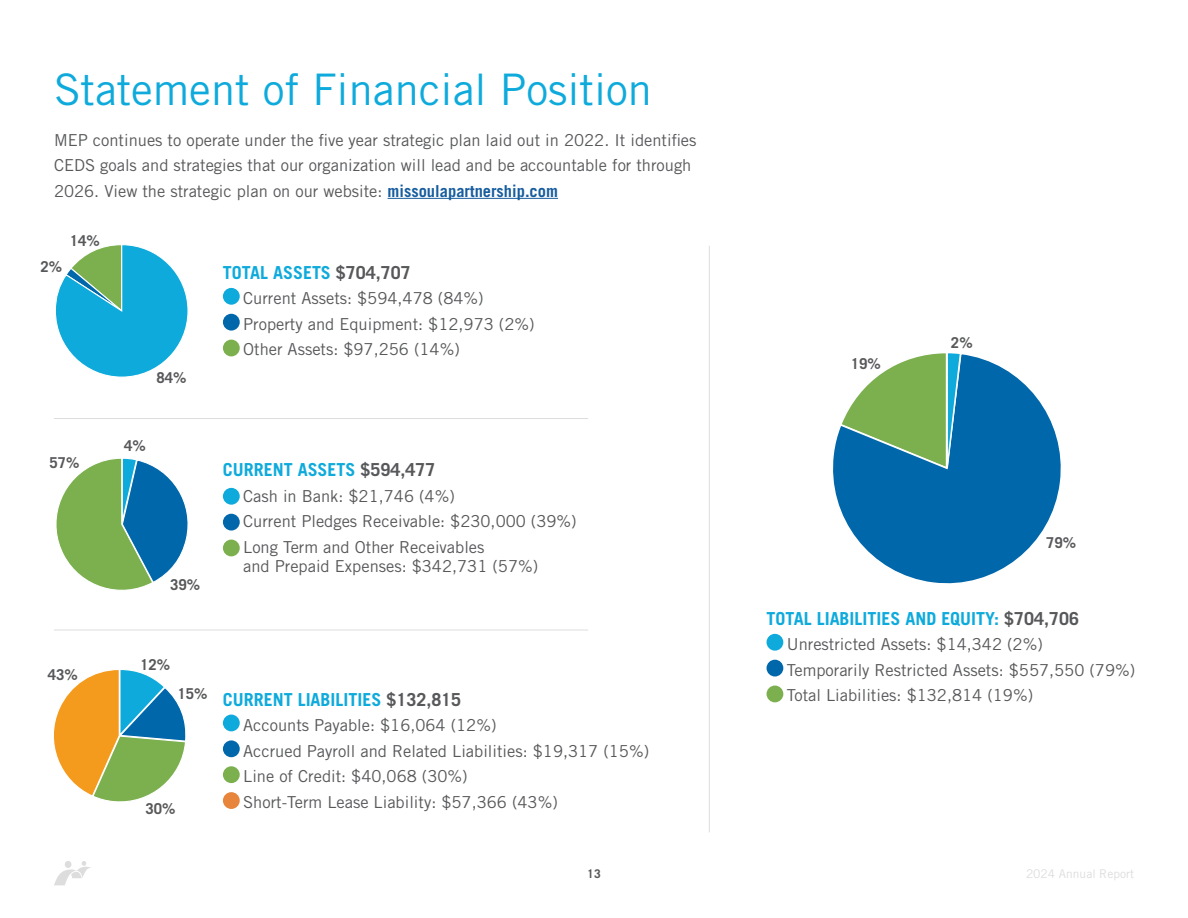
<style>
.page{position:relative;width:1188px;height:918px;background:#fff}
.page>*{position:absolute;margin:0;border:0;box-sizing:border-box;transform-origin:0 0}
.t1{font:43.5px "Trade Gothic LT Std";color:#0faadc}
.t2{font:700 18px "Trade Gothic";color:#0faadc}
.t3{font:16.5px/25.5px "Trade Gothic LT Std";color:#57585a}
.t4{font:700 15px "Trade Gothic LT Std";color:#57585a}
.t5{font:12px "Trade Gothic LT Std";color:#ddddde}
.t6{font:700 12px "Trade Gothic";color:#57585a}
.s1{font-weight:700;color:#175d9e}
.s2{color:#57585a}
</style>
<div class="page">
<svg style="left:54px;top:861px;width:37px;height:24px"></svg>
<svg style="left:55px;top:244px;width:133px;height:133px"></svg>
<svg style="left:53px;top:669px;width:133px;height:133px"></svg>
<svg style="left:56px;top:458px;width:132px;height:132px"></svg>
<svg style="left:833px;top:354px;width:228px;height:230px"></svg>
<svg style="left:839px;top:353px;width:123px;height:117px"></svg>
<hr style="left:388px;top:198px;width:170px;height:1px;background:#175d9e">
<hr style="left:709px;top:246px;width:1px;height:586px;background:#ddddde">
<hr style="left:54px;top:630px;width:534px;height:1px;background:#ddddde">
<hr style="left:54px;top:418px;width:534px;height:1px;background:#ddddde">
<div style="left:223px;top:715px;width:17px;height:16px;background:#0faadc;border-radius:50%"></div>
<div style="left:223px;top:766px;width:17px;height:17px;background:#7cb04f;border-radius:50%"></div>
<div style="left:223px;top:792px;width:17px;height:17px;background:#e6853b;border-radius:50%"></div>
<div style="left:223px;top:740px;width:17px;height:17px;background:#0067aa;border-radius:50%"></div>
<div style="left:223px;top:488px;width:17px;height:17px;background:#0faadc;border-radius:50%"></div>
<div style="left:223px;top:540px;width:17px;height:16px;background:#7cb04f;border-radius:50%"></div>
<div style="left:223px;top:514px;width:17px;height:17px;background:#0067aa;border-radius:50%"></div>
<div style="left:223px;top:288px;width:17px;height:17px;background:#0faadc;border-radius:50%"></div>
<div style="left:223px;top:340px;width:17px;height:16px;background:#7cb04f;border-radius:50%"></div>
<div style="left:223px;top:314px;width:17px;height:17px;background:#0067aa;border-radius:50%"></div>
<div style="left:767px;top:634px;width:16px;height:17px;background:#0faadc;border-radius:50%"></div>
<div style="left:767px;top:686px;width:16px;height:16px;background:#7cb04f;border-radius:50%"></div>
<div style="left:767px;top:660px;width:16px;height:17px;background:#0067aa;border-radius:50%"></div>
<h1 class="t1" style="left:54px;top:63px;width:600px">Statement of Financial Position</h1>
<p class="t3" style="left:54px;top:127px;width:644px">MEP continues to operate under the five year strategic plan laid out in 2022. It identifies<br>CEDS goals and strategies that our organization will lead and be accountable for through<br>2026. View the strategic plan on our website: <span class="s1">missoulapartnership.com</span></p>
<p class="t4" style="left:41px;top:257px;width:23px">2%</p>
<p class="t4" style="left:70px;top:231px;width:32px">14%</p>
<p class="t4" style="left:49px;top:453px;width:32px">57%</p>
<p class="t4" style="left:48px;top:665px;width:32px">43%</p>
<p class="t4" style="left:156px;top:369px;width:32px">84%</p>
<p class="t2" style="left:223px;top:261px;width:189px">TOTAL ASSETS <span class="s2">$704,707</span></p>
<p class="t3" style="left:243px;top:286px;width:293px">Current Assets: $594,478 (84%)<br>Property and Equipment: $12,973 (2%)<br>Other Assets: $97,256 (14%)</p>
<p class="t4" style="left:851px;top:354px;width:32px">19%</p>
<p class="t4" style="left:951px;top:333px;width:23px">2%</p>
<p class="t4" style="left:124px;top:436px;width:23px">4%</p>
<p class="t4" style="left:170px;top:576px;width:32px">39%</p>
<p class="t2" style="left:223px;top:459px;width:214px">CURRENT ASSETS <span class="s2">$594,477</span></p>
<p class="t3" style="left:243px;top:483px;width:335px">Cash in Bank: $21,746 (4%)<br>Current Pledges Receivable: $230,000 (39%)<br>Long Term and Other Receivables</p>
<p class="t3" style="left:243px;top:553px;width:297px">and Prepaid Expenses: $342,731 (57%)</p>
<p class="t4" style="left:140px;top:655px;width:32px">12%</p>
<p class="t4" style="left:178px;top:685px;width:32px">15%</p>
<p class="t4" style="left:145px;top:800px;width:32px">30%</p>
<p class="t2" style="left:223px;top:688px;width:240px">CURRENT LIABILITIES <span class="s2">$132,815</span></p>
<p class="t3" style="left:243px;top:712px;width:408px">Accounts Payable: $16,064 (12%)<br>Accrued Payroll and Related Liabilities: $19,317 (15%)<br>Line of Credit: $40,068 (30%)<br>Short-Term Lease Liability: $57,366 (43%)</p>
<p class="t4" style="left:1046px;top:533px;width:32px">79%</p>
<p class="t2" style="left:767px;top:607px;width:314px">TOTAL LIABILITIES AND EQUITY: <span class="s2">$704,706</span></p>
<p class="t3" style="left:787px;top:632px;width:350px">Unrestricted Assets: $14,342 (2%)<br>Temporarily Restricted Assets: $557,550 (79%)<br>Total Liabilities: $132,814 (19%)</p>
<p class="t6" style="left:587px;top:866px;width:15px">13</p>
<p class="t5" style="left:1026px;top:866px;width:109px">2024 Annual Report</p>
</div>
